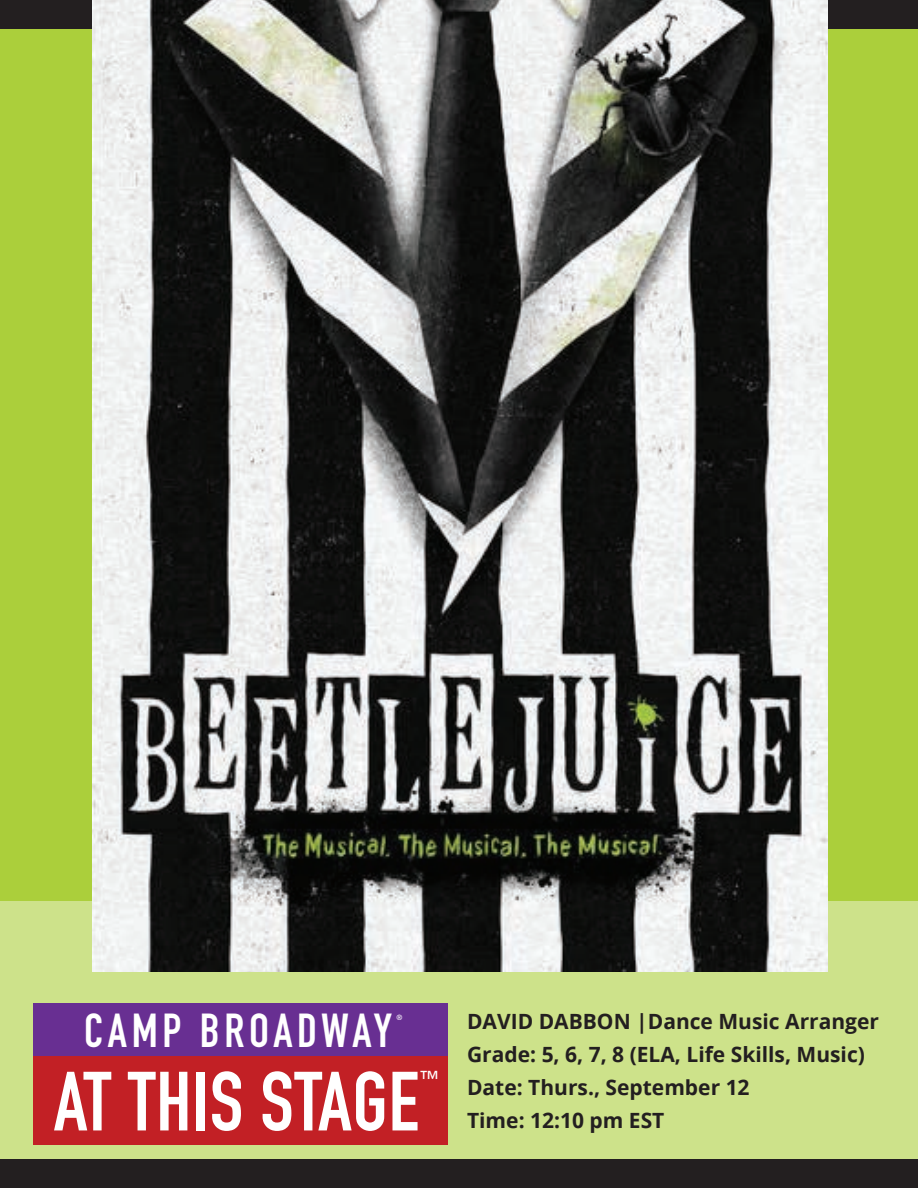
<style>
.page{position:relative;width:918px;height:1188px;background:#abcf3b}
.page>*{position:absolute;margin:0;border:0;box-sizing:border-box;transform-origin:0 0}
.t1{font:700 82.5px "DIN Condensed";letter-spacing:.01em;color:#fff}
.t2{font:700 46.95px "DIN Condensed";letter-spacing:.1em;color:#fff}
.t3{font:700 21px/33px "Open Sans";color:#231f20}
.t4{font:700 19.95px "DIN Condensed";color:#fff}
.t5{font:700 7.5px "DIN Condensed";color:#fff}
</style>
<div class="page">
<div style="left:0;top:901px;width:918px;height:287px;background:#cde28a"></div>
<div style="left:0;top:1160px;width:918px;height:28px;background:#231f20"></div>
<div style="left:0;top:0;width:918px;height:28px;background:#231f20"></div>
<div style="left:33px;top:1056px;width:415px;height:89px;background:#c22025"></div>
<div style="left:33px;top:1003px;width:415px;height:53px;background:#682f92"></div>
<img style="left:93px;top:0;width:734px;height:972px">
<h2 class="t2" style="left:84px;top:999px;width:309px">CAMP BROADWAY</h2>
<p class="t5" style="left:397px;top:1012px;width:7px">®</p>
<p class="t3" style="left:467px;top:1005px;width:413px">DAVID DABBON |Dance Music Arranger<br>Grade: 5, 6, 7, 8 (ELA, Life Skills, Music)<br>Date: Thurs., September 12<br>Time: 12:10 pm EST</p>
<h1 class="t1" style="left:54px;top:1046px;width:367px">AT THIS STAGE</h1>
<p class="t4" style="left:420px;top:1065px;width:21px">™</p>
</div>
